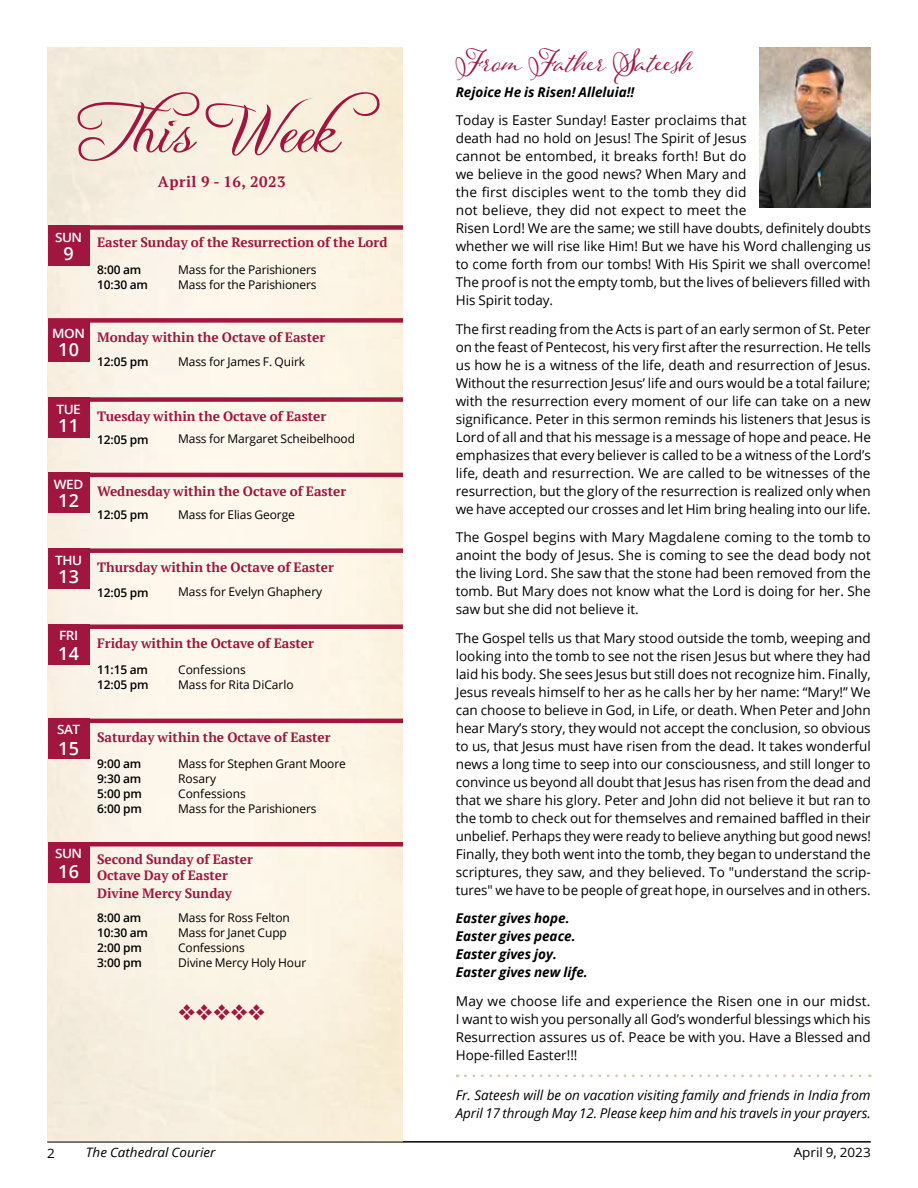
<style>
.page{position:relative;width:918px;height:1188px;background:#fff}
.page>*{position:absolute;margin:0;border:0;box-sizing:border-box;transform-origin:0 0}
.t1{font:67.05px "Freebooter Script";color:#a0163e}
.t2{font:38.55px "Adorn S Pomander";color:#a0163e}
.t3{font:500 22.35px "Z Dingbats";color:#a0163e}
.t4{font:600 18px "Open Sans";letter-spacing:.005em;color:#fff}
.t5{font:700 15px "PT Serif";letter-spacing:.035em;color:#a0163e}
.t6{font:13.5px/18px "Open Sans";color:#000;text-align:justify}
.t7{font:700 13.5px/15.8px "PT Serif";color:#a0163e}
.t8{font:italic 13.5px/18px "Open Sans";color:#000}
.t9{font:italic 700 13.5px/18px "Open Sans";color:#000}
.t10{font:600 12.9px "Open Sans";letter-spacing:-.03em;color:#fff;scale:1.05 1}
.t11{font:italic 12.9px "Open Sans";color:#000;scale:1.04 1}
.t12{font:12.9px "Open Sans";color:#000;scale:1.04 1}
.t13{font:12px/15px "Open Sans";letter-spacing:-.01em;color:#000}
.t14{font:600 12px/15px "Open Sans";letter-spacing:-.01em;color:#000}
</style>
<div class="page">
<hr style="left:47px;top:1141px;width:824px;height:2px;background:#000">
<img style="left:47px;top:47px;width:355px;height:1094px">
<img style="left:760px;top:47px;width:111px;height:160px">
<svg style="left:465px;top:1074px;width:405px;height:3px"></svg>
<div style="left:48px;top:225px;width:41px;height:40px;background:#a0163e"></div>
<div style="left:48px;top:225px;width:355px;height:5px;background:#a0163e"></div>
<div style="left:48px;top:321px;width:41px;height:40px;background:#a0163e"></div>
<div style="left:48px;top:318px;width:355px;height:5px;background:#a0163e"></div>
<div style="left:48px;top:397px;width:41px;height:40px;background:#a0163e"></div>
<div style="left:48px;top:397px;width:355px;height:5px;background:#a0163e"></div>
<div style="left:48px;top:473px;width:41px;height:40px;background:#a0163e"></div>
<hr style="left:48px;top:473px;width:355px;height:4px;background:#a0163e">
<div style="left:48px;top:548px;width:41px;height:41px;background:#a0163e"></div>
<div style="left:48px;top:548px;width:355px;height:5px;background:#a0163e"></div>
<div style="left:48px;top:624px;width:41px;height:41px;background:#a0163e"></div>
<div style="left:48px;top:624px;width:355px;height:5px;background:#a0163e"></div>
<div style="left:48px;top:719px;width:41px;height:40px;background:#a0163e"></div>
<hr style="left:48px;top:719px;width:355px;height:4px;background:#a0163e">
<div style="left:48px;top:842px;width:41px;height:40px;background:#a0163e"></div>
<hr style="left:48px;top:842px;width:355px;height:4px;background:#a0163e">
<h1 class="t1" style="left:84px;top:89px;width:299px">Thi s We e k</h1>
<p class="t5" style="left:158px;top:172px;width:129px">April 9 - 16, 2023</p>
<p class="t10" style="left:55px;top:229px;width:27px">SUN</p>
<h3 class="t4" style="left:63px;top:241px;width:12px">9</h3>
<p class="t7" style="left:97px;top:235px;width:292px">Easter Sunday of the Resurrection of the Lord</p>
<p class="t14" style="left:97px;top:261px;width:52px">8:00 am<br>10:30 am</p>
<p class="t13" style="left:178px;top:261px;width:140px">Mass for the Parishioners<br>Mass for the Parishioners</p>
<p class="t10" style="left:52px;top:324px;width:33px">MON</p>
<h3 class="t4" style="left:58px;top:337px;width:22px">10</h3>
<p class="t7" style="left:97px;top:329px;width:230px">Monday within the Octave of Easter</p>
<p class="t14" style="left:97px;top:354px;width:53px">12:05 pm</p>
<p class="t13" style="left:178px;top:354px;width:128px">Mass for James F. Quirk</p>
<p class="t10" style="left:56px;top:401px;width:25px">TUE</p>
<h3 class="t4" style="left:58px;top:413px;width:22px">11</h3>
<p class="t10" style="left:54px;top:476px;width:30px">WED</p>
<h3 class="t4" style="left:58px;top:489px;width:22px">12</h3>
<p class="t10" style="left:55px;top:552px;width:27px">THU</p>
<h3 class="t4" style="left:58px;top:564px;width:22px">13</h3>
<p class="t10" style="left:59px;top:627px;width:20px">FRI</p>
<h3 class="t4" style="left:58px;top:642px;width:22px">14</h3>
<p class="t10" style="left:57px;top:721px;width:24px">SAT</p>
<h3 class="t4" style="left:58px;top:736px;width:22px">15</h3>
<p class="t7" style="left:97px;top:408px;width:231px">Tuesday within the Octave of Easter</p>
<p class="t14" style="left:97px;top:432px;width:53px">12:05 pm</p>
<p class="t13" style="left:178px;top:431px;width:178px">Mass for Margaret Scheibelhood</p>
<p class="t7" style="left:97px;top:484px;width:251px">Wednesday within the Octave of Easter</p>
<p class="t14" style="left:97px;top:507px;width:53px">12:05 pm</p>
<p class="t13" style="left:178px;top:507px;width:118px">Mass for Elias George</p>
<p class="t7" style="left:97px;top:559px;width:238px">Thursday within the Octave of Easter</p>
<p class="t14" style="left:97px;top:585px;width:53px">12:05 pm</p>
<p class="t13" style="left:178px;top:584px;width:146px">Mass for Evelyn Ghaphery</p>
<p class="t7" style="left:97px;top:635px;width:218px">Friday within the Octave of Easter</p>
<p class="t14" style="left:97px;top:662px;width:53px">11:15 am<br>12:05 pm</p>
<p class="t13" style="left:178px;top:662px;width:117px">Confessions<br>Mass for Rita DiCarlo</p>
<p class="t7" style="left:97px;top:729px;width:235px">Saturday within the Octave of Easter</p>
<p class="t14" style="left:97px;top:756px;width:46px;text-align:justify">9:00 am 9:30 am 5:00 pm 6:00 pm</p>
<p class="t13" style="left:178px;top:756px;width:169px">Mass for Stephen Grant Moore<br>Rosary<br>Confessions<br>Mass for the Parishioners</p>
<p class="t10" style="left:55px;top:844px;width:27px">SUN</p>
<h3 class="t4" style="left:58px;top:859px;width:22px">16</h3>
<p class="t7" style="left:97px;top:851px;width:157px">Second Sunday of Easter<br>Octave Day of Easter</p>
<p class="t7" style="left:97px;top:885px;width:136px">Divine Mercy Sunday</p>
<p class="t14" style="left:97px;top:910px;width:52px">8:00 am<br>10:30 am<br>2:00 pm<br>3:00 pm</p>
<p class="t13" style="left:178px;top:910px;width:130px">Mass for Ross Felton<br>Mass for Janet Cupp<br>Confessions<br>Divine Mercy Holy Hour</p>
<h3 class="t3" style="left:178px;top:1002px;width:89px">❖❖❖❖❖</h3>
<h2 class="t2" style="left:456px;top:34px;width:239px">From Father Sateesh</h2>
<p class="t9" style="left:456px;top:83px;width:180px">Rejoice He is Risen! Alleluia!!</p>
<p class="t6" style="left:456px;top:111px;width:417px;text-align:left">Today is Easter Sunday! Easter proclaims that<br>death had no hold on Jesus! The Spirit of Jesus<br>cannot be entombed, it breaks forth! But do<br>we believe in the good news? When Mary and<br>the first disciples went to the tomb they did<br>not believe, they did not expect to meet the<br>Risen Lord! We are the same; we still have doubts, definitely doubts whether we will rise like Him! But we have his Word challenging us to come forth from our tombs! With His Spirit we shall overcome!<br>The proof is not the empty tomb, but the lives of believers filled with His Spirit today.</p>
<p class="t6" style="left:456px;top:320px;width:417px">The first reading from the Acts is part of an early sermon of St. Peter on the feast of Pentecost, his very first after the resurrection. He tells us how he is a witness of the life, death and resurrection of Jesus.<br>Without the resurrection Jesus’ life and ours would be a total failure; with the resurrection every moment of our life can take on a new significance. Peter in this sermon reminds his listeners that Jesus is Lord of all and that his message is a message of hope and peace. He emphasizes that every believer is called to be a witness of the Lord’s life, death and resurrection. We are called to be witnesses of the resurrection, but the glory of the resurrection is realized only when we have accepted our crosses and let Him bring healing into our life.</p>
<p class="t6" style="left:456px;top:528px;width:417px">The Gospel begins with Mary Magdalene coming to the tomb to anoint the body of Jesus. She is coming to see the dead body not the living Lord. She saw that the stone had been removed from the tomb. But Mary does not know what the Lord is doing for her. She saw but she did not believe it.</p>
<p class="t6" style="left:456px;top:629px;width:417px">The Gospel tells us that Mary stood outside the tomb, weeping and looking into the tomb to see not the risen Jesus but where they had laid his body. She sees Jesus but still does not recognize him. Finally, Jesus reveals himself to her as he calls her by her name: “Mary!” We can choose to believe in God, in Life, or death. When Peter and John hear Mary’s story, they would not accept the conclusion, so obvious to us, that Jesus must have risen from the dead. It takes wonderful news a long time to seep into our consciousness, and still longer to convince us beyond all doubt that Jesus has risen from the dead and that we share his glory. Peter and John did not believe it but ran to the tomb to check out for themselves and remained baffled in their unbelief. Perhaps they were ready to believe anything but good news!<br>Finally, they both went into the tomb, they began to understand the scriptures, they saw, and they believed. To "understand the scrip&shy;tures" we have to be people of great hope, in ourselves and in others.</p>
<p class="t9" style="left:456px;top:909px;width:133px">Easter gives hope.<br>Easter gives peace.<br>Easter gives joy.<br>Easter gives new life.</p>
<p class="t6" style="left:456px;top:992px;width:416px">May we choose life and experience the Risen one in our midst.<br>I want to wish you personally all God’s wonderful blessings which his Resurrection assures us of. Peace be with you. Have a Blessed and Hope-filled Easter!!!</p>
<p class="t8" style="left:456px;top:1085px;width:417px">Fr. Sateesh will be on vacation visiting family and friends in India from<br>April 17 through May 12. Please keep him and his travels in your prayers.</p>
<p class="t12" style="left:47px;top:1144px;width:9px">2</p>
<p class="t11" style="left:86px;top:1143px;width:126px">The Cathedral Courier</p>
<p class="t12" style="left:794px;top:1143px;width:76px">April 9, 2023</p>
</div>
